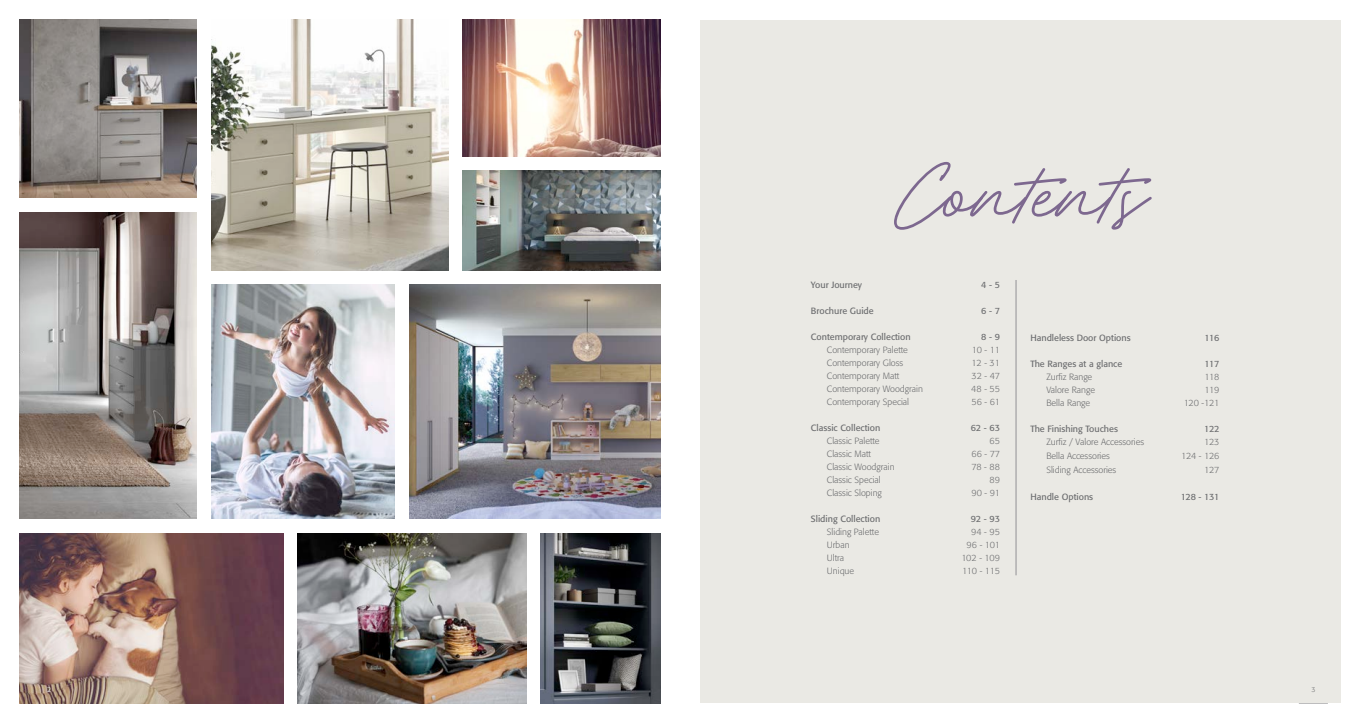
<style>
.page{position:relative;width:1361px;height:723px;background:#fff}
.page>*{position:absolute;margin:0;border:0;box-sizing:border-box;transform-origin:0 0}
.t1{font:51.1px "Rocket Clouds";color:#7d688f}
.t2{font:300 9px "Formata";color:#6d6e70}
.t3{font:9px "Formata";color:#6d6e70}
.t4{font:300 7px "Formata";color:#6d6e70}
.t5{font:300 7px "Formata";color:#fff}
</style>
<div class="page">
<svg style="left:34px;top:703px;width:29px;height:1px"></svg>
<svg style="left:1299px;top:703px;width:29px;height:1px"></svg>
<div style="left:700px;top:20px;width:641px;height:682px;background:#eae9e4"></div>
<img style="left:20px;top:533px;width:263px;height:170px">
<img style="left:20px;top:20px;width:176px;height:177px">
<img style="left:212px;top:284px;width:183px;height:235px">
<img style="left:462px;top:20px;width:199px;height:136px">
<img style="left:462px;top:170px;width:199px;height:100px">
<img style="left:212px;top:20px;width:236px;height:250px">
<img style="left:409px;top:284px;width:252px;height:235px">
<img style="left:540px;top:533px;width:121px;height:170px">
<img style="left:297px;top:533px;width:229px;height:170px">
<img style="left:20px;top:212px;width:176px;height:307px">
<hr style="left:1016px;top:280px;width:1px;height:295px;background:#919194">
<p class="t5" style="left:47px;top:686px;width:6px">2</p>
<h1 class="t1" style="left:894px;top:169px;width:271px">Contents</h1>
<p class="t3" style="left:811px;top:279px;width:53px">Your Journey</p>
<p class="t3" style="left:981px;top:279px;width:20px">4 - 5</p>
<p class="t3" style="left:811px;top:305px;width:64px">Brochure Guide</p>
<p class="t3" style="left:981px;top:305px;width:20px">6 - 7</p>
<p class="t3" style="left:811px;top:331px;width:101px">Contemporary Collection</p>
<p class="t3" style="left:981px;top:331px;width:20px">8 - 9</p>
<p class="t2" style="left:827px;top:344px;width:83px">Contemporary Palette</p>
<p class="t2" style="left:972px;top:344px;width:30px">10 - 11</p>
<p class="t2" style="left:827px;top:357px;width:78px">Contemporary Gloss</p>
<p class="t2" style="left:971px;top:357px;width:30px">12 - 31</p>
<p class="t2" style="left:827px;top:370px;width:74px">Contemporary Matt</p>
<p class="t2" style="left:971px;top:370px;width:30px">32 - 47</p>
<p class="t2" style="left:827px;top:383px;width:98px">Contemporary Woodgrain</p>
<p class="t2" style="left:971px;top:383px;width:30px">48 - 55</p>
<p class="t2" style="left:827px;top:396px;width:84px">Contemporary Special</p>
<p class="t2" style="left:971px;top:396px;width:30px">56 - 61</p>
<p class="t3" style="left:811px;top:422px;width:71px">Classic Collection</p>
<p class="t3" style="left:970px;top:422px;width:31px">62 - 63</p>
<p class="t2" style="left:827px;top:435px;width:54px">Classic Palette</p>
<p class="t2" style="left:989px;top:435px;width:12px">65</p>
<p class="t2" style="left:827px;top:448px;width:46px">Classic Matt</p>
<p class="t2" style="left:971px;top:448px;width:30px">66 - 77</p>
<p class="t2" style="left:827px;top:461px;width:69px">Classic Woodgrain</p>
<p class="t2" style="left:971px;top:461px;width:30px">78 - 88</p>
<p class="t2" style="left:827px;top:474px;width:55px">Classic Special</p>
<p class="t2" style="left:989px;top:474px;width:12px">89</p>
<p class="t2" style="left:827px;top:487px;width:56px">Classic Sloping</p>
<p class="t2" style="left:971px;top:487px;width:30px">90 - 91</p>
<p class="t3" style="left:811px;top:513px;width:71px">Sliding Collection</p>
<p class="t3" style="left:970px;top:513px;width:31px">92 - 93</p>
<p class="t2" style="left:827px;top:526px;width:54px">Sliding Palette</p>
<p class="t2" style="left:971px;top:526px;width:30px">94 - 95</p>
<p class="t2" style="left:827px;top:539px;width:24px">Urban</p>
<p class="t2" style="left:966px;top:539px;width:35px">96 - 101</p>
<p class="t2" style="left:827px;top:552px;width:19px">Ultra</p>
<p class="t2" style="left:961px;top:552px;width:40px">102 - 109</p>
<p class="t2" style="left:827px;top:565px;width:29px">Unique</p>
<p class="t2" style="left:962px;top:565px;width:39px">110 - 115</p>
<p class="t3" style="left:1030px;top:332px;width:102px">Handleless Door Options</p>
<p class="t3" style="left:1204px;top:332px;width:17px">116</p>
<p class="t3" style="left:1030px;top:358px;width:93px">The Ranges at a glance</p>
<p class="t3" style="left:1204px;top:358px;width:17px">117</p>
<p class="t2" style="left:1046px;top:372px;width:47px">Zurfiz Range</p>
<p class="t2" style="left:1204px;top:372px;width:17px">118</p>
<p class="t2" style="left:1046px;top:385px;width:50px">Valore Range</p>
<p class="t2" style="left:1204px;top:385px;width:17px">119</p>
<p class="t2" style="left:1046px;top:398px;width:45px">Bella Range</p>
<p class="t2" style="left:1183px;top:398px;width:37px">120 -121</p>
<p class="t3" style="left:1030px;top:423px;width:89px">The Finishing Touches</p>
<p class="t3" style="left:1204px;top:423px;width:17px">122</p>
<p class="t2" style="left:1046px;top:437px;width:99px">Zurfiz / Valore Accessories</p>
<p class="t2" style="left:1204px;top:437px;width:17px">123</p>
<p class="t2" style="left:1046px;top:451px;width:65px">Bella Accessories</p>
<p class="t2" style="left:1181px;top:451px;width:40px">124 - 126</p>
<p class="t2" style="left:1046px;top:465px;width:71px">Sliding Accessories</p>
<p class="t2" style="left:1204px;top:465px;width:17px">127</p>
<p class="t3" style="left:1030px;top:491px;width:64px">Handle Options</p>
<p class="t3" style="left:1180px;top:491px;width:40px">128 - 131</p>
<p class="t4" style="left:1311px;top:686px;width:6px">3</p>
</div>
